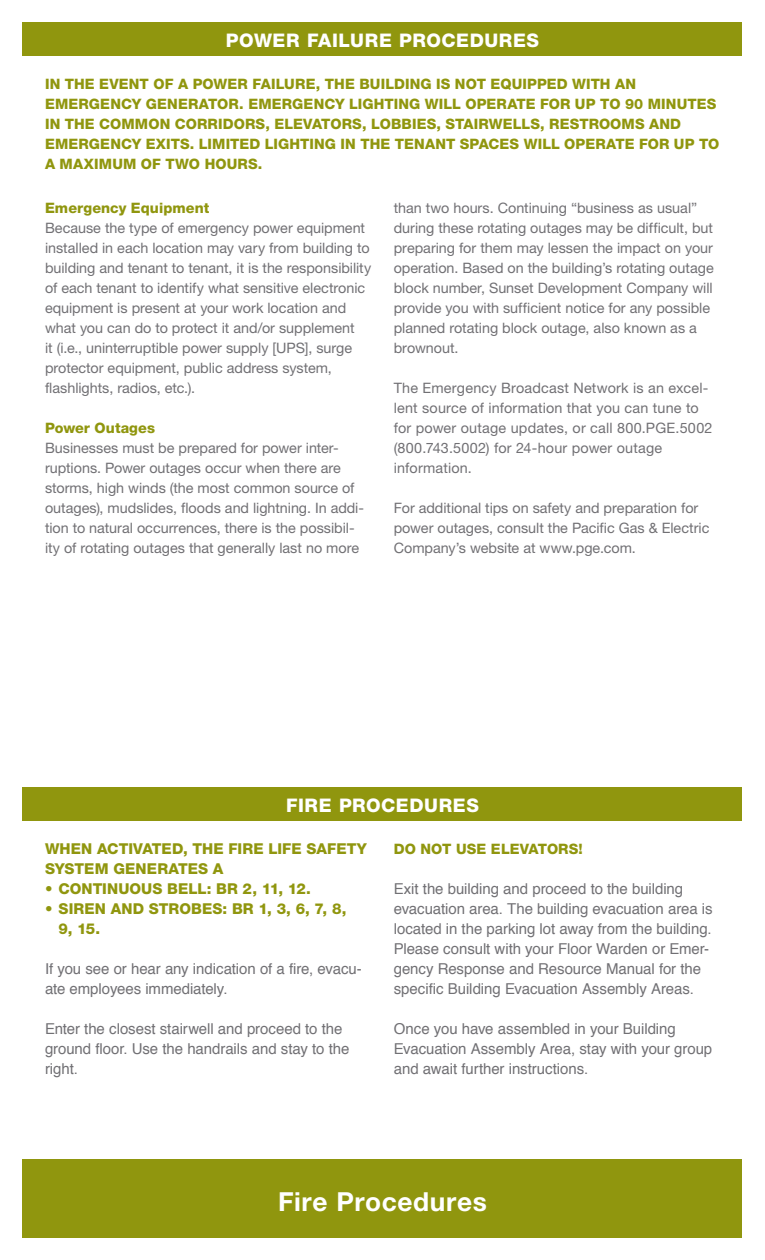
<style>
.page{position:relative;width:765px;height:1260px;background:#fff}
.page>*{position:absolute;margin:0;border:0;box-sizing:border-box;transform-origin:0 0}
.Headline_22pt{font:700 26.25px "Helvetica Neue LT Std";letter-spacing:.025em;color:#fff}
.bar_head{font:800 18.75px "Helvetica Neue LT Std";letter-spacing:.03em;color:#fff}
.main_fp{font:15px/20px "Helvetica";letter-spacing:-.005em;color:#717074}
.main_fp-2{font:800 15px/20px "Helvetica Neue LT Std";letter-spacing:.005em;color:#90960e}
.main_fp-3{font:14.38px/20px "Helvetica Neue LT Std";color:#717074}
.main_fp-4{font:800 14.38px/20px "Helvetica Neue LT Std";letter-spacing:.005em;color:#90960e}
.main_head{font:800 14.38px "Helvetica Neue LT Std";letter-spacing:.005em;color:#90960e}
</style>
<div class="page">
<div style="left:22px;top:788px;width:720px;height:33px;background:#90960e"></div>
<div style="left:22px;top:1159px;width:720px;height:78px;background:#90960e"></div>
<div style="left:22px;top:22px;width:720px;height:34px;background:#90960e"></div>
<p class="bar_head" style="left:226px;top:29px;width:315px">POWER FAILURE PROCEDURES</p>
<p class="main_fp-4" style="left:45px;top:74px;width:676px">IN THE EVENT OF A POWER FAILURE, THE BUILDING IS NOT EQUIPPED WITH AN EMERGENCY GENERATOR. EMERGENCY LIGHTING WILL OPERATE FOR UP TO 90 MINUTES IN THE COMMON CORRIDORS, ELEVATORS, LOBBIES, STAIRWELLS, RESTROOMS AND EMERGENCY EXITS. LIMITED LIGHTING IN THE TENANT SPACES WILL OPERATE FOR UP TO A MAXIMUM OF TWO HOURS.</p>
<p class="main_head" style="left:45px;top:199px;width:166px">Emergency Equipment</p>
<p class="main_fp-3" style="left:45px;top:217px;width:328px">Because the type of emergency power equipment installed in each location may vary from building to building and tenant to tenant, it is the responsibility of each tenant to identify what sensitive electronic equipment is present at your work location and what you can do to protect it and/or supplement<br>it (i.e., uninterruptible power supply [UPS], surge protector equipment, public address system, flashlights, radios, etc.).</p>
<p class="main_head" style="left:45px;top:419px;width:112px">Power Outages</p>
<p class="main_fp-3" style="left:45px;top:437px;width:321px">Businesses must be prepared for power inter&shy;ruptions. Power outages occur when there are storms, high winds (the most common source of outages), mudslides, floods and lightning. In addi&shy;tion to natural occurrences, there is the possibil&shy;ity of rotating outages that generally last no more</p>
<p class="main_fp-3" style="left:394px;top:197px;width:322px">than two hours. Continuing “business as usual” during these rotating outages may be difficult, but preparing for them may lessen the impact on your operation. Based on the building’s rotating outage block number, Sunset Development Company will provide you with sufficient notice for any possible planned rotating block outage, also known as a brownout.</p>
<p class="main_fp-3" style="left:394px;top:377px;width:320px">The Emergency Broadcast Network is an excel&shy;lent source of information that you can tune to for power outage updates, or call 800.PGE.5002 (800.743.5002) for 24-hour power outage information.</p>
<p class="main_fp-3" style="left:394px;top:497px;width:317px">For additional tips on safety and preparation for power outages, consult the Pacific Gas &amp; Electric<br>Company’s website at www.pge.com.</p>
<p class="bar_head" style="left:286px;top:794px;width:194px">FIRE PROCEDURES</p>
<p class="main_fp-2" style="left:45px;top:839px;width:323px">WHEN ACTIVATED, THE FIRE LIFE SAFETY<br>SYSTEM GENERATES A</p>
<p class="main_fp-2" style="left:45px;top:879px;width:268px">• CONTINUOUS BELL: BR 2, 11, 12.</p>
<p class="main_fp-2" style="left:58px;top:899px;width:289px;text-indent:-13px">• SIREN AND STROBES: BR 1, 3, 6, 7, 8,<br>9, 15.</p>
<p class="main_fp" style="left:45px;top:960px;width:318px">If you see or hear any indication of a fire, evacu&shy;ate employees immediately.</p>
<p class="main_fp" style="left:45px;top:1020px;width:306px">Enter the closest stairwell and proceed to the ground floor. Use the handrails and stay to the right.</p>
<p class="main_head" style="left:394px;top:840px;width:191px">DO NOT USE ELEVATORS!</p>
<p class="main_fp" style="left:394px;top:879px;width:320px">Exit the building and proceed to the building evacuation area. The building evacuation area is located in the parking lot away from the building.<br>Please consult with your Floor Warden or Emer&shy;gency Response and Resource Manual for the specific Building Evacuation Assembly Areas.</p>
<p class="main_fp" style="left:394px;top:1019px;width:320px">Once you have assembled in your Building<br>Evacuation Assembly Area, stay with your group and await further instructions.</p>
<p class="Headline_22pt" style="left:278px;top:1186px;width:210px">Fire Procedures</p>
</div>
